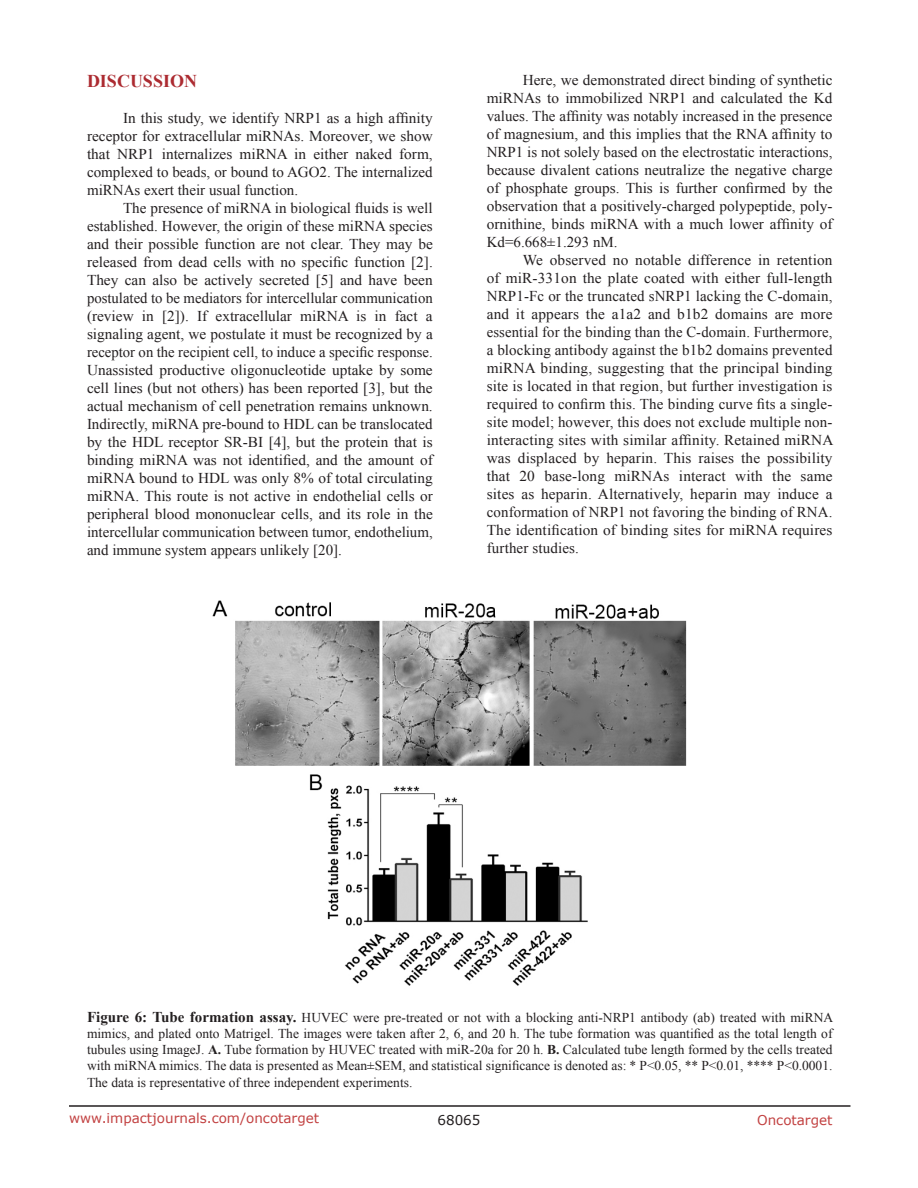
<style>
.page{position:relative;width:918px;height:1188px;background:#fff}
.page>*{position:absolute;margin:0;border:0;box-sizing:border-box;transform-origin:0 0}
.Heading{font:700 18px "Times New Roman";color:#ac2b31}
.BodyText{font:15px/18px "Times New Roman";color:#231f20;text-align:justify}
.figuretext{font:13.5px/16.2px "Times New Roman";color:#231f20;text-align:justify}
.t1{font:13.5px "Verdana";color:#c24141}
.t2{font:13.5px "Verdana";color:#231f20}
.s1{font-weight:700;font-size:15px}
.s2{font-weight:700}
</style>
<div class="page">
<hr style="left:69px;top:1105px;width:781px;height:2px;background:#231f20">
<img style="left:212px;top:600px;width:475px;height:386px">
<p class="Heading" style="left:87px;top:69px;width:112px">DISCUSSION</p>
<p class="BodyText" style="left:87px;top:109px;width:347px;text-indent:36px">In this study, we identify NRP1 as a high affinity receptor for extracellular miRNAs. Moreover, we show that NRP1 internalizes miRNA in either naked form, complexed to beads, or bound to AGO2. The internalized miRNAs exert their usual function.</p>
<p class="BodyText" style="left:87px;top:199px;width:347px;text-indent:36px">The presence of miRNA in biological fluids is well established. However, the origin of these miRNA species and their possible function are not clear. They may be released from dead cells with no specific function [2].<br>They can also be actively secreted [5] and have been postulated to be mediators for intercellular communication (review in [2]). If extracellular miRNA is in fact a signaling agent, we postulate it must be recognized by a receptor on the recipient cell, to induce a specific response.<br>Unassisted productive oligonucleotide uptake by some cell lines (but not others) has been reported [3], but the actual mechanism of cell penetration remains unknown.<br>Indirectly, miRNA pre-bound to HDL can be translocated by the HDL receptor SR-BI [4], but the protein that is binding miRNA was not identified, and the amount of miRNA bound to HDL was only 8% of total circulating miRNA. This route is not active in endothelial cells or peripheral blood mononuclear cells, and its role in the intercellular communication between tumor, endothelium, and immune system appears unlikely [20].</p>
<p class="BodyText" style="left:487px;top:71px;width:347px;text-indent:36px">Here, we demonstrated direct binding of synthetic miRNAs to immobilized NRP1 and calculated the Kd values. The affinity was notably increased in the presence of magnesium, and this implies that the RNA affinity to NRP1 is not solely based on the electrostatic interactions, because divalent cations neutralize the negative charge of phosphate groups. This is further confirmed by the observation that a positively-charged polypeptide, poly&shy;ornithine, binds miRNA with a much lower affinity of Kd=6.668±1.293 nM.</p>
<p class="BodyText" style="left:487px;top:251px;width:348px;text-indent:36px">We observed no notable difference in retention of miR-331on the plate coated with either full-length NRP1-Fc or the truncated sNRP1 lacking the C-domain, and it appears the a1a2 and b1b2 domains are more essential for the binding than the C-domain. Furthermore, a blocking antibody against the b1b2 domains prevented miRNA binding, suggesting that the principal binding site is located in that region, but further investigation is required to confirm this. The binding curve fits a single&shy;site model; however, this does not exclude multiple non&shy;interacting sites with similar affinity. Retained miRNA was displaced by heparin. This raises the possibility that 20 base-long miRNAs interact with the same sites as heparin. Alternatively, heparin may induce a conformation of NRP1 not favoring the binding of RNA.<br>The identification of binding sites for miRNA requires further studies.</p>
<p class="figuretext" style="left:87px;top:1009px;width:748px"><span class="s1">Figure 6: Tube formation assay.</span> HUVEC were pre-treated or not with a blocking anti-NRP1 antibody (ab) treated with miRNA mimics, and plated onto Matrigel. The images were taken after 2, 6, and 20 h. The tube formation was quantified as the total length of tubules using ImageJ. <span class="s2">A.</span> Tube formation by HUVEC treated with miR-20a for 20 h. <span class="s2">B.</span> Calculated tube length formed by the cells treated with miRNA mimics. The data is presented as Mean±SEM, and statistical significance is denoted as: * P&lt;0.05, ** P&lt;0.01, **** P&lt;0.0001.<br>The data is representative of three independent experiments.</p>
<p class="t1" style="left:69px;top:1109px;width:252px">www.impactjournals.com/oncotarget</p>
<p class="t2" style="left:438px;top:1111px;width:44px">68065</p>
<p class="t1" style="left:757px;top:1111px;width:77px">Oncotarget</p>
</div>
